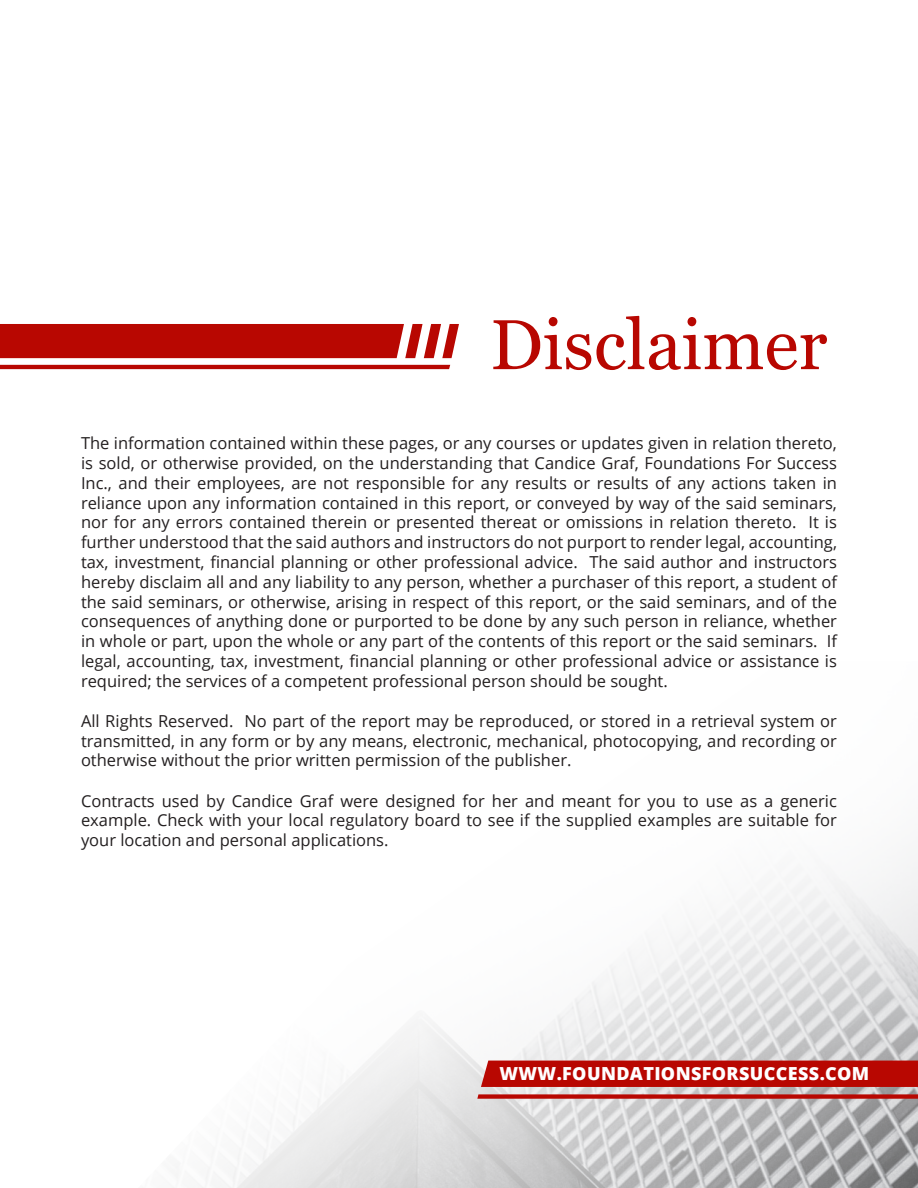
<style>
.page{position:relative;width:918px;height:1188px;background:#fff}
.page>*{position:absolute;margin:0;border:0;box-sizing:border-box;transform-origin:0 0}
.LARGE_HEADING{font:70.5px "Georgia";color:#b80701}
.t1{font:800 18px "Open Sans";letter-spacing:.02em;color:#fff}
.Body_Copy{font:16.5px/19.8px "Open Sans";color:#231f20;text-align:justify}
</style>
<div class="page">
<img style="left:201px;top:860px;width:717px;height:328px">
<div style="left:481px;top:1061px;width:437px;height:26px;background:#b80701"></div>
<svg style="left:477px;top:1094px;width:441px;height:5px;background:#bb221d"></svg>
<div style="left:0;top:324px;width:459px;height:34px;background:#b80701"></div>
<hr style="left:0;top:365px;width:450px;height:4px;background:#b80701">
<p class="LARGE_HEADING" style="left:490px;top:293px;width:339px">Disclaimer</p>
<p class="Body_Copy" style="left:81px;top:433px;width:758px">The information contained within these pages, or any courses or updates given in relation thereto, is sold, or otherwise provided, on the understanding that Candice Graf, Foundations For Success Inc., and their employees, are not responsible for any results or results of any actions taken in reliance upon any information contained in this report, or conveyed by way of the said seminars, nor for any errors contained therein or presented thereat or omissions in relation thereto. It is further understood that the said authors and instructors do not purport to render legal, accounting, tax, investment, financial planning or other professional advice. The said author and instructors hereby disclaim all and any liability to any person, whether a purchaser of this report, a student of the said seminars, or otherwise, arising in respect of this report, or the said seminars, and of the consequences of anything done or purported to be done by any such person in reliance, whether in whole or part, upon the whole or any part of the contents of this report or the said seminars. If legal, accounting, tax, investment, financial planning or other professional advice or assistance is required; the services of a competent professional person should be sought.</p>
<p class="Body_Copy" style="left:81px;top:711px;width:758px">All Rights Reserved. No part of the report may be reproduced, or stored in a retrieval system or transmitted, in any form or by any means, electronic, mechanical, photocopying, and recording or otherwise without the prior written permission of the publisher.</p>
<p class="Body_Copy" style="left:81px;top:790px;width:758px">Contracts used by Candice Graf were designed for her and meant for you to use as a generic example. Check with your local regulatory board to see if the supplied examples are suitable for your location and personal applications.</p>
<p class="t1" style="left:500px;top:1060px;width:371px">WWW.FOUNDATIONSFORSUCCESS.COM</p>
</div>
